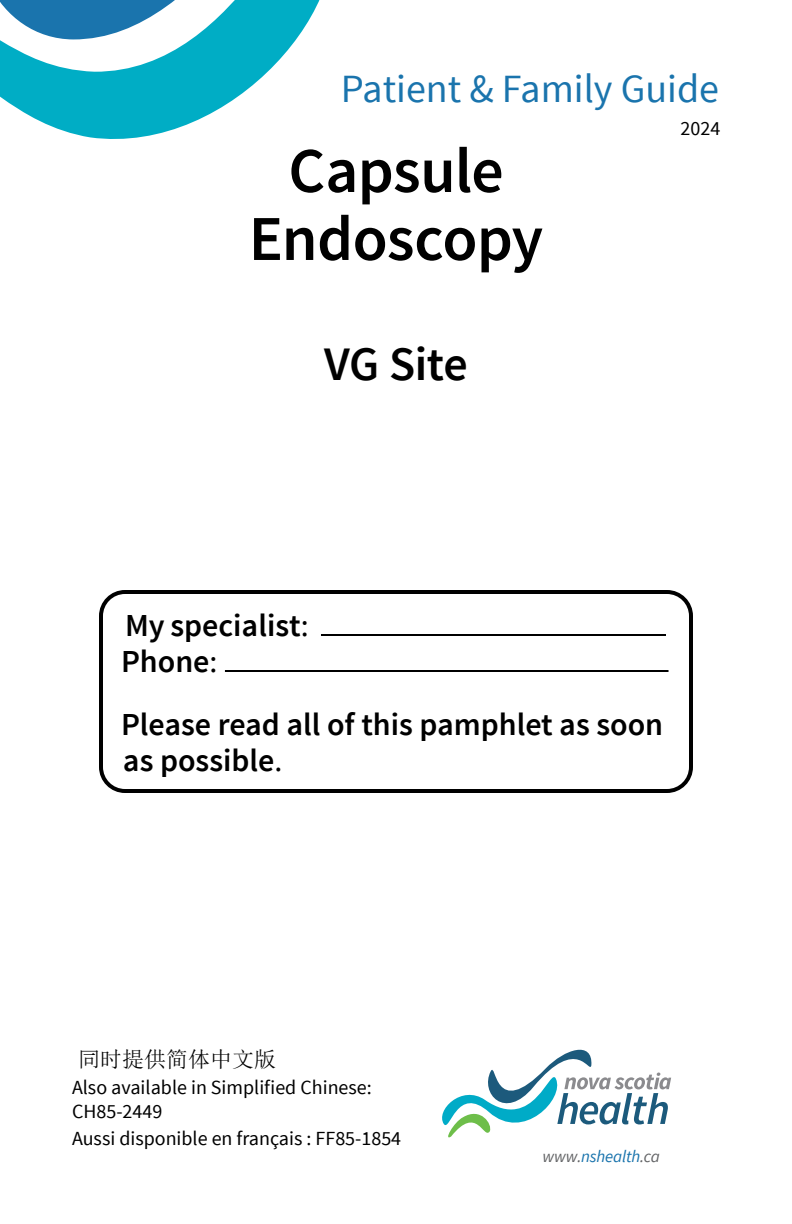
<style>
.page{position:relative;width:792px;height:1224px;background:#fff}
.page>*{position:absolute;margin:0;border:0;box-sizing:border-box;transform-origin:0 0}
.t1{font:600 64px/68px "Source Sans Pro";letter-spacing:-.01em;color:#000;text-align:center}
.t2{font:600 48px "Source Sans Pro";letter-spacing:-.015em;color:#000}
.t3{font:40px "Source Sans Pro";color:#1a74ad}
.t4{font:600 32px/36px "Source Sans Pro";color:#000}
.t5{font:22px "Sim Sun";color:#000}
.t6{font:20px/24px "Source Sans Pro";color:#000}
.t7{font:italic 17px "Source Sans Pro";letter-spacing:-.01em;color:#1a74ad}
.s1{font-weight:400}
.s2{font-family:"MS Mincho"}
.s3{color:#636466}
</style>
<div class="page">
<hr style="left:321px;top:634px;width:345px;height:2px;background:#000">
<hr style="left:225px;top:670px;width:444px;height:2px;background:#000">
<div style="left:99px;top:590px;width:594px;height:203px;border:4px solid #000;border-radius:24px"></div>
<svg style="left:442px;top:1050px;width:229px;height:87px"></svg>
<svg style="left:0;top:0;width:320px;height:139px"></svg>
<p class="t3" style="left:341px;top:64px;width:380px">Patient &amp; Family Guide</p>
<p class="t6" style="left:681px;top:116px;width:41px">2024</p>
<p class="t1" style="left:249px;top:138px;width:296px">Capsule<br>Endoscopy</p>
<p class="t2" style="left:324px;top:334px;width:145px">VG Site</p>
<p class="t4" style="left:121px;top:608px;width:189px">My specialist<span class="s1">:<br></span>Phone<span class="s1">:</span></p>
<p class="t4" style="left:121px;top:707px;width:544px">Please read all of this pamphlet as soon as possible<span class="s1">.</span></p>
<p class="t5" style="left:78px;top:1048px;width:199px"><span class="s2">同</span>时提供简体中文版</p>
<p class="t6" style="left:72px;top:1075px;width:301px">Also available in Simplified Chinese:<br>CH85-2449</p>
<p class="t6" style="left:72px;top:1127px;width:331px">Aussi disponible en français : FF85-1854</p>
<p class="t7" style="left:542px;top:1146px;width:119px"><span class="s3">www.</span>nshealth<span class="s3">.ca</span></p>
</div>
